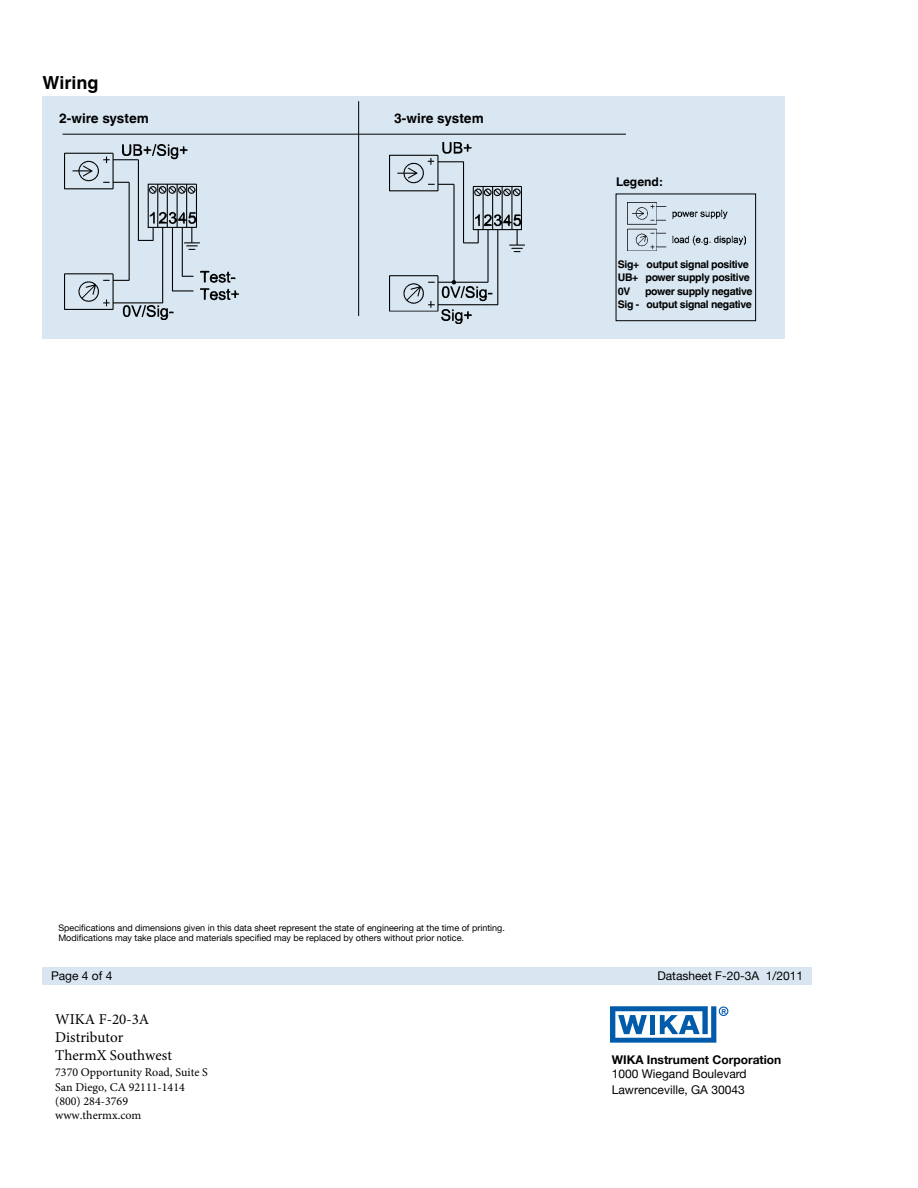
<style>
.page{position:relative;width:918px;height:1188px;background:#fff}
.page>*{position:absolute;margin:0;border:0;box-sizing:border-box;transform-origin:0 0}
.t1{font:700 18px "Helvetica World";color:#000}
.t2{font:15px/18px "Minion Pro";color:#000}
.t3{font:700 13.5px "Helvetica World";color:#000}
.t4{font:12px/14.4px "Minion Pro";color:#000}
.t5{font:12px "Helvetica Neue";color:#000}
.t6{font:700 12px/14.2px "Helvetica Neue";color:#000}
.t7{font:700 12px "Helvetica World";color:#000}
.t8{font:700 10.5px/13.5px "Helvetica World";letter-spacing:-.03em;color:#000;text-align:justify}
.t9{font:9px/10.5px "Helvetica Neue";color:#000}
.t10{font:700 6.75px "Arial";color:#005baa}
.s1{font-weight:400}
</style>
<div class="page">
<div style="left:43px;top:968px;width:769px;height:17px;background:#d9e6f2"></div>
<svg style="left:610px;top:1006px;width:106px;height:37px"></svg>
<div style="left:719px;top:1007px;width:9px;height:9px;border:1px solid #005baa;border-radius:50%"></div>
<div style="left:43px;top:97px;width:742px;height:242px;background:#d9e7f2"></div>
<img style="left:65px;top:144px;width:173px;height:175px">
<hr style="left:63px;top:134px;width:563px;height:1px;background:#000">
<hr style="left:358px;top:101px;width:1px;height:215px;background:#000">
<img style="left:389px;top:142px;width:135px;height:181px">
<div style="left:616px;top:194px;width:140px;height:127px;border:1px solid #000"></div>
<img style="left:628px;top:203px;width:118px;height:47px">
<h1 class="t1" style="left:43px;top:73px;width:58px">Wiring</h1>
<h3 class="t3" style="left:59px;top:111px;width:91px">2-wire system</h3>
<h3 class="t3" style="left:394px;top:111px;width:91px">3-wire system</h3>
<h3 class="t7" style="left:616px;top:175px;width:48px">Legend:</h3>
<p class="t8" style="left:618px;top:257px;width:133px">Sig+ output signal positive UB+ power supply positive 0V</p>
<p class="t8" style="left:618px;top:284px;width:136px;text-align:right">power supply negative<br>Sig - output signal negative</p>
<p class="t9" style="left:58px;top:922px;width:448px">Specifications and dimensions given in this data sheet represent the state of engineering at the time of printing.<br>Modifications may take place and materials specified may be replaced by others without prior notice.</p>
<h3 class="t5" style="left:51px;top:969px;width:63px">Page 4 of 4</h3>
<p class="t5" style="left:657px;top:969px;width:147px">Datasheet F-20-3A · 1/2011</p>
<h2 class="t2" style="left:55px;top:1011px;width:118px">WIKA F-20-3A<br>Distributor<br>ThermX Southwest</h2>
<h3 class="t4" style="left:55px;top:1065px;width:154px">7370 Opportunity Road, Suite S<br>San Diego, CA 92111-1414 (800) 284-3769 www.thermx.com</h3>
<p class="t10" style="left:721px;top:1007px;width:6px">R</p>
<p class="t6" style="left:612px;top:1052px;width:171px">WIKA Instrument Corporation<br><span class="s1">1000 Wiegand Boulevard</span></p>
<p class="t5" style="left:612px;top:1082px;width:134px">Lawrenceville, GA 30043</p>
</div>
